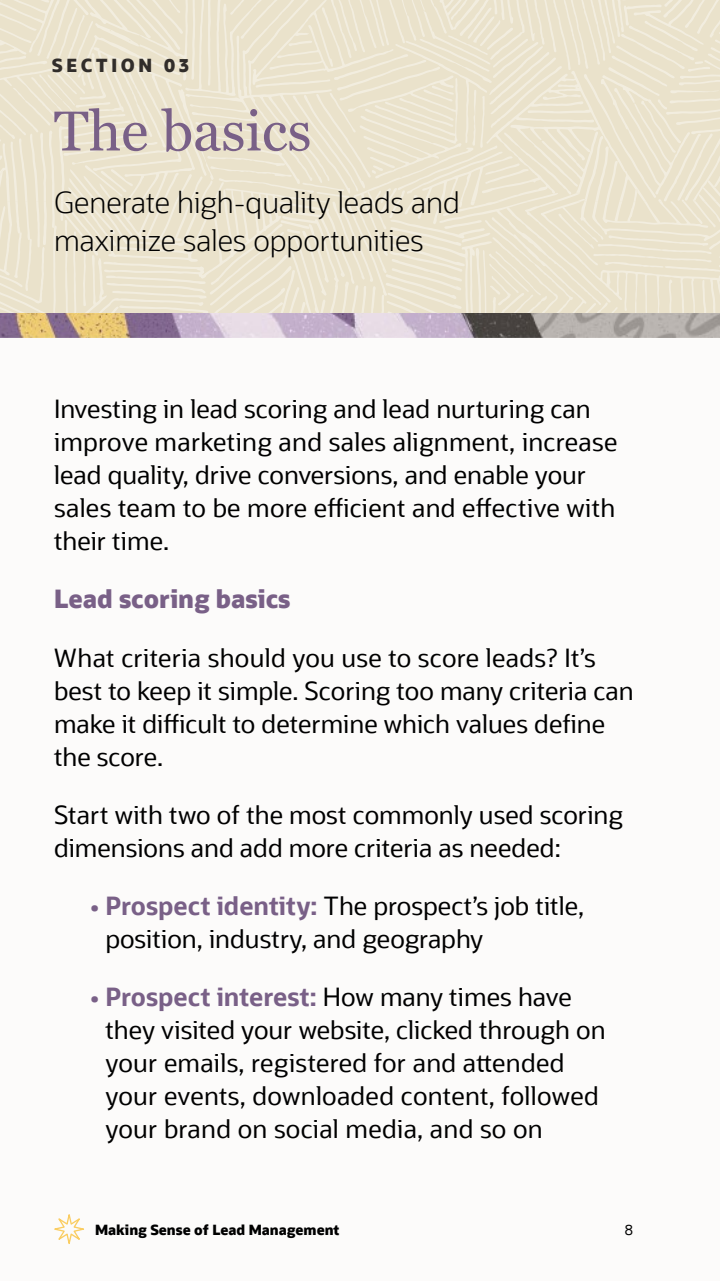
<style>
.page{position:relative;width:720px;height:1281px;background:#fff}
.page>*{position:absolute;margin:0;border:0;box-sizing:border-box;transform-origin:0 0}
.t1{font:56px "Georgia";color:#796087}
.t2{font:300 29px/38px "Oracle Sans";color:#000}
.t3{font:25px/33px "Oracle Sans";color:#000}
.t4{font:800 25px "Oracle Sans";color:#796087}
.t5{font:800 18px "Oracle Sans";letter-spacing:.2em;color:#312d2a}
.t6{font:800 14px "Oracle Sans";color:#000}
.t7{font:14px "Oracle Sans";color:#000}
.s1{font-weight:700;color:#796087}
</style>
<div class="page">
<div style="left:0;top:0;width:720px;height:1280px;background:#fcfbfa"></div>
<svg style="left:0;top:0;width:720px;height:313px;background:#ebe4cf"></svg>
<img style="left:0;top:313px;width:720px;height:24px">
<svg style="left:54px;top:1214px;width:30px;height:29px"></svg>
<p class="t5" style="left:52px;top:54px;width:139px">SECTION 03</p>
<p class="t5" style="left:179px;top:54px;width:9px">1</p>
<p class="t1" style="left:54px;top:90px;width:259px">The basics</p>
<p class="t2" style="left:54px;top:183px;width:407px">Generate high-quality leads and maximize sales opportunities</p>
<p class="t3" style="left:54px;top:393px;width:565px">Investing in lead scoring and lead nurturing can improve marketing and sales alignment, increase lead quality, drive conversions, and enable your</p>
<p class="t3" style="left:54px;top:492px;width:563px">sales team to be more efficient and effective with</p>
<p class="t3" style="left:54px;top:525px;width:117px">their time.</p>
<p class="t4" style="left:54px;top:583px;width:238px">Lead scoring basics</p>
<p class="t3" style="left:54px;top:641px;width:581px">What criteria should you use to score leads? It’s best to keep it simple. Scoring too many criteria can</p>
<p class="t3" style="left:54px;top:707px;width:553px">make it difficult to determine which values define</p>
<p class="t3" style="left:54px;top:740px;width:111px">the score.</p>
<p class="t3" style="left:54px;top:798px;width:571px">Start with two of the most commonly used scoring dimensions and add more criteria as needed:</p>
<p class="t3" style="left:105px;top:889px;width:480px;text-indent:-15px"><span class="s1">• Prospect identity:</span> The prospect’s job title, position, industry, and geography</p>
<p class="t3" style="left:105px;top:980px;width:502px;text-indent:-15px"><span class="s1">• Prospect interest:</span> How many times have they visited your website, clicked through on</p>
<p class="t3" style="left:105px;top:1046px;width:461px">your emails, registered for and attended</p>
<p class="t3" style="left:105px;top:1079px;width:495px">your events, downloaded content, followed</p>
<p class="t3" style="left:105px;top:1112px;width:439px">your brand on social media, and so on</p>
<p class="t6" style="left:95px;top:1220px;width:246px">Making Sense of Lead Management</p>
<p class="t7" style="left:625px;top:1221px;width:10px">8</p>
</div>
